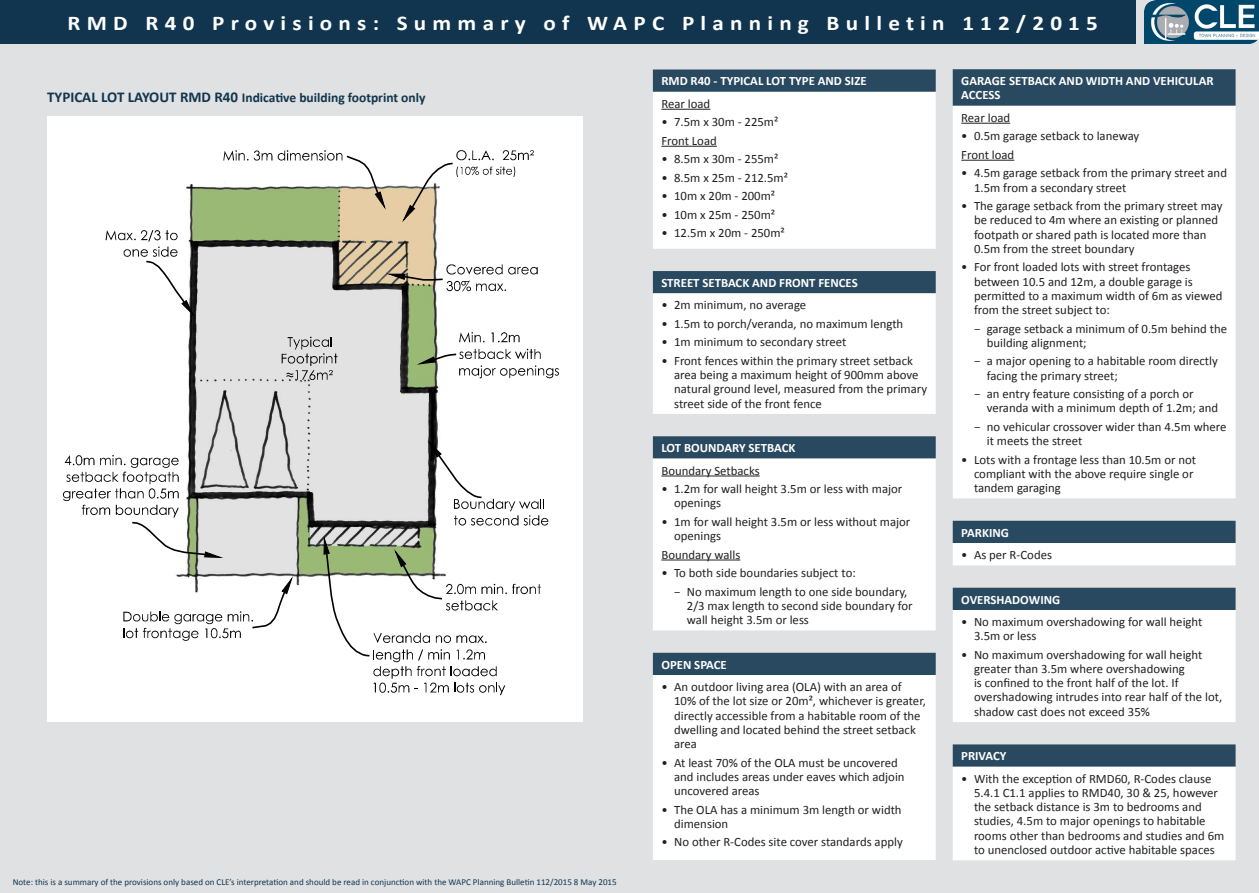
<style>
.page{position:relative;width:1259px;height:893px;background:#e0e1e2}
.page>*{position:absolute;margin:0;border:0;box-sizing:border-box;transform-origin:0 0}
.t1{font:700 21px "Calibri";letter-spacing:.27em;color:#fff;scale:1.1 1}
.t2{font:700 13.5px "Calibri";color:#11354e}
.table_bullets_-_8pt{font:12.75px/14.2px "Calibri";color:#231f20}
.table_bullets_indent{font:12.75px/14.2px "Calibri";color:#231f20}
.table_text_-_8pt{font:700 12.75px/14.2px "Calibri";color:#fff}
.table_text_-_8pt-2{font:12.75px "Calibri";color:#231f20}
.t3{font:9px "Calibri";color:#11354e}
.s1{font-size:15px}
</style>
<div class="page">
<div style="left:0;top:0;width:1135px;height:44px;background:#11354e"></div>
<img style="left:1144px;top:0;width:115px;height:43px">
<div style="left:653px;top:70px;width:282px;height:22px;background:#294960"></div>
<svg style="left:653px;top:92px;width:282px;height:768px;background:#e9ecee"></svg>
<hr style="left:661px;top:109px;width:49px;height:1px;background:#231f20">
<hr style="left:661px;top:146px;width:56px;height:1px;background:#231f20">
<hr style="left:661px;top:476px;width:98px;height:1px;background:#231f20">
<hr style="left:661px;top:560px;width:79px;height:1px;background:#231f20">
<div style="left:952px;top:69px;width:283px;height:37px;background:#294960"></div>
<svg style="left:952px;top:106px;width:283px;height:754px;background:#e9ecee"></svg>
<hr style="left:961px;top:123px;width:49px;height:1px;background:#231f20">
<hr style="left:961px;top:160px;width:53px;height:1px;background:#231f20">
<div style="left:47px;top:116px;width:535px;height:605px;background:#fff"></div>
<img style="left:176px;top:184px;width:274px;height:402px">
<svg style="left:459px;top:332px;width:25px;height:10px"></svg>
<svg style="left:491px;top:332px;width:28px;height:10px"></svg>
<svg style="left:389px;top:264px;width:149px;height:27px"></svg>
<svg style="left:419px;top:349px;width:140px;height:29px"></svg>
<svg style="left:429px;top:442px;width:119px;height:84px"></svg>
<svg style="left:63px;top:455px;width:158px;height:103px"></svg>
<svg style="left:323px;top:538px;width:218px;height:157px"></svg>
<svg style="left:106px;top:230px;width:72px;height:11px"></svg>
<svg style="left:124px;top:247px;width:70px;height:68px"></svg>
<svg style="left:403px;top:150px;width:131px;height:71px"></svg>
<svg style="left:282px;top:337px;width:55px;height:43px;background:#c0c0c0"></svg>
<svg style="left:223px;top:150px;width:49px;height:10px"></svg>
<svg style="left:278px;top:150px;width:107px;height:58px"></svg>
<svg style="left:123px;top:578px;width:169px;height:63px"></svg>
<p class="t1" style="left:68px;top:9px;width:938px">RMD R40 Provisions: Summary of WAPC Planning Bulletin 112/2015</p>
<p class="t2" style="left:47px;top:89px;width:380px"><span class="s1">TYPICAL LOT LAYOUT RMD R40</span> Indicative building footprint only</p>
<p class="t3" style="left:13px;top:876px;width:605px">Note: this is a summary of the provisions only based on CLE’s interpretation and should be read in conjunction with the WAPC Planning Bulletin 112/2015 8 May 2015</p>
<p class="table_text_-_8pt" style="left:661px;top:74px;width:207px">RMD R40 - TYPICAL LOT TYPE AND SIZE</p>
<p class="table_text_-_8pt-2" style="left:661px;top:95px;width:50px">Rear load</p>
<p class="table_bullets_-_8pt" style="left:661px;top:115px;width:119px">• 7.5m x 30m - 225m²</p>
<p class="table_text_-_8pt-2" style="left:661px;top:132px;width:57px">Front Load</p>
<p class="table_bullets_-_8pt" style="left:661px;top:152px;width:119px">• 8.5m x 30m - 255m²</p>
<p class="table_bullets_-_8pt" style="left:661px;top:170px;width:128px">• 8.5m x 25m - 212.5m²</p>
<p class="table_bullets_-_8pt" style="left:661px;top:189px;width:115px">• 10m x 20m - 200m²</p>
<p class="table_bullets_-_8pt" style="left:661px;top:207px;width:115px">• 10m x 25m - 250m²</p>
<p class="table_bullets_-_8pt" style="left:661px;top:226px;width:125px">• 12.5m x 20m - 250m²</p>
<p class="table_text_-_8pt" style="left:661px;top:276px;width:198px">STREET SETBACK AND FRONT FENCES</p>
<p class="table_bullets_-_8pt" style="left:661px;top:298px;width:146px">• 2m minimum, no average</p>
<p class="table_bullets_-_8pt" style="left:661px;top:316px;width:243px">• 1.5m to porch/veranda, no maximum length</p>
<p class="table_bullets_-_8pt" style="left:661px;top:335px;width:187px">• 1m minimum to secondary street</p>
<p class="table_bullets_-_8pt" style="left:674px;top:353px;width:254px;text-indent:-13px">• Front fences within the primary street setback area being a maximum height of 900mm above natural ground level, measured from the primary street side of the front fence</p>
<p class="table_text_-_8pt" style="left:661px;top:441px;width:135px">LOT BOUNDARY SETBACK</p>
<p class="table_text_-_8pt-2" style="left:661px;top:462px;width:100px">Boundary Setbacks</p>
<p class="table_bullets_-_8pt" style="left:674px;top:482px;width:230px;text-indent:-13px">• 1.2m for wall height 3.5m or less with major openings</p>
<p class="table_bullets_-_8pt" style="left:674px;top:514px;width:238px;text-indent:-13px">• 1m for wall height 3.5m or less without major openings</p>
<p class="table_text_-_8pt-2" style="left:661px;top:546px;width:80px">Boundary walls</p>
<p class="table_bullets_-_8pt" style="left:661px;top:566px;width:196px">• To both side boundaries subject to:</p>
<p class="table_bullets_indent" style="left:687px;top:584px;width:227px;text-indent:-13px">− No maximum length to one side boundary,<br>2/3 max length to second side boundary for wall height 3.5m or less</p>
<p class="table_text_-_8pt" style="left:661px;top:657px;width:67px">OPEN SPACE</p>
<p class="table_bullets_-_8pt" style="left:674px;top:680px;width:253px;text-indent:-13px">• An outdoor living area (OLA) with an area of 10% of the lot size or 20m², whichever is greater, directly accessible from a habitable room of the dwelling and located behind the street setback area</p>
<p class="table_bullets_-_8pt" style="left:674px;top:755px;width:232px;text-indent:-13px">• At least 70% of the OLA must be uncovered and includes areas under eaves which adjoin uncovered areas</p>
<p class="table_bullets_-_8pt" style="left:674px;top:802px;width:229px;text-indent:-13px">• The OLA has a minimum 3m length or width dimension</p>
<p class="table_bullets_-_8pt" style="left:661px;top:835px;width:243px">• No other R-Codes site cover standards apply</p>
<p class="table_text_-_8pt" style="left:961px;top:74px;width:254px">GARAGE SETBACK AND WIDTH AND VEHICULAR<br>ACCESS</p>
<p class="table_text_-_8pt-2" style="left:961px;top:109px;width:50px">Rear load</p>
<p class="table_bullets_-_8pt" style="left:961px;top:129px;width:180px">• 0.5m garage setback to laneway</p>
<p class="table_text_-_8pt-2" style="left:961px;top:146px;width:54px">Front load</p>
<p class="table_bullets_-_8pt" style="left:974px;top:166px;width:254px;text-indent:-13px">• 4.5m garage setback from the primary street and<br>1.5m from a secondary street</p>
<p class="table_bullets_-_8pt" style="left:974px;top:199px;width:250px;text-indent:-13px">• The garage setback from the primary street may be reduced to 4m where an existing or planned footpath or shared path is located more than 0.5m from the street boundary</p>
<p class="table_bullets_-_8pt" style="left:974px;top:260px;width:250px;text-indent:-13px">• For front loaded lots with street frontages between 10.5 and 12m, a double garage is permitted to a maximum width of 6m as viewed from the street subject to:</p>
<p class="table_bullets_indent" style="left:986px;top:321px;width:242px;text-indent:-13px">− garage setback a minimum of 0.5m behind the building alignment;</p>
<p class="table_bullets_indent" style="left:986px;top:354px;width:232px;text-indent:-13px">− a major opening to a habitable room directly facing the primary street;</p>
<p class="table_bullets_indent" style="left:986px;top:387px;width:233px;text-indent:-13px">− an entry feature consisting of a porch or veranda with a minimum depth of 1.2m; and</p>
<p class="table_bullets_indent" style="left:986px;top:419px;width:241px;text-indent:-13px">− no vehicular crossover wider than 4.5m where it meets the street</p>
<p class="table_bullets_-_8pt" style="left:974px;top:452px;width:224px;text-indent:-13px">• Lots with a frontage less than 10.5m or not compliant with the above require single or tandem garaging</p>
<p class="table_text_-_8pt" style="left:961px;top:525px;width:49px">PARKING</p>
<p class="table_bullets_-_8pt" style="left:961px;top:548px;width:92px">• As per R-Codes</p>
<p class="table_text_-_8pt" style="left:961px;top:592px;width:100px">OVERSHADOWING</p>
<p class="table_bullets_-_8pt" style="left:974px;top:615px;width:230px;text-indent:-13px">• No maximum overshadowing for wall height<br>3.5m or less</p>
<p class="table_bullets_-_8pt" style="left:974px;top:647px;width:250px;text-indent:-13px">• No maximum overshadowing for wall height greater than 3.5m where overshadowing<br>is confined to the front half of the lot. If overshadowing intrudes into rear half of the lot, shadow cast does not exceed 35%</p>
<p class="table_text_-_8pt" style="left:961px;top:749px;width:47px">PRIVACY</p>
<p class="table_bullets_-_8pt" style="left:974px;top:771px;width:252px;text-indent:-13px">• With the exception of RMD60, R-Codes clause 5.4.1 C1.1 applies to RMD40, 30 &amp; 25, however the setback distance is 3m to bedrooms and studies, 4.5m to major openings to habitable rooms other than bedrooms and studies and 6m to unenclosed outdoor active habitable spaces</p>
</div>
